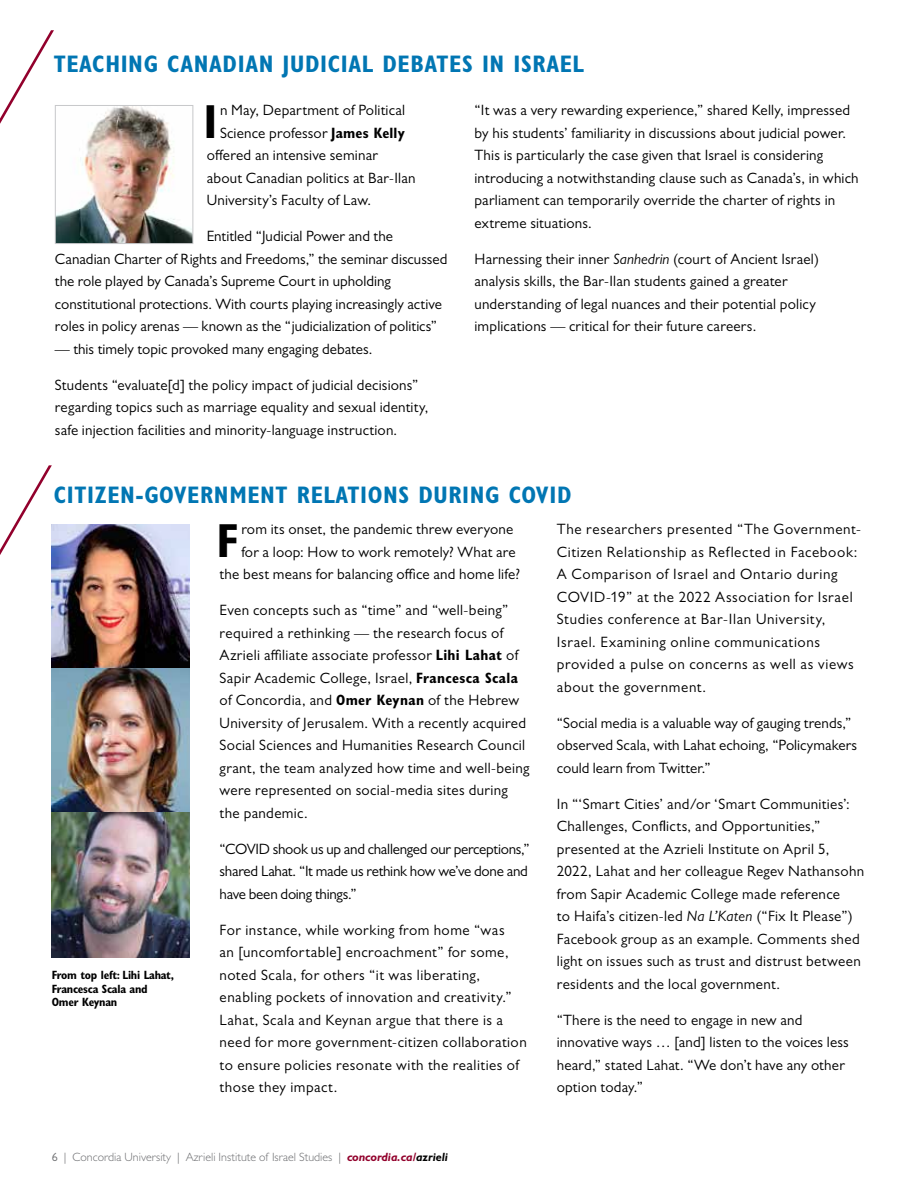
<style>
.page{position:relative;width:918px;height:1188px;background:#fff}
.page>*{position:absolute;margin:0;border:0;box-sizing:border-box;transform-origin:0 0}
.t1{font:700 condensed 48px "Gill Sans MT Pro";color:#000}
.t2{font:700 condensed 24px "Gill Sans MT Pro";letter-spacing:.025em;color:#0176b3}
.t3{font:15px/22.5px "Gill Sans MT Pro";letter-spacing:.015em;color:#000}
.t4{font:15px/22.5px "Gill Sans MT Pro";letter-spacing:.04em;color:#000}
.t5{font:15px/22.5px "Gill Sans MT Pro";letter-spacing:-.02em;color:#000}
.t6{font:300 12px "Gill Sans MT Pro";color:#6d6e71}
.t7{font:700 condensed 12px/13.5px "Gill Sans MT Pro";letter-spacing:-.02em;color:#000}
.s1{font-weight:700;font-stretch:condensed}
.s2{font-style:italic}
.s3{font-weight:400}
.s4{font-weight:700;font-style:italic;color:#92002c}
.s5{font-weight:700;font-style:italic;color:#000}
</style>
<div class="page">
<svg style="left:0;top:30px;width:55px;height:214px"></svg>
<svg style="left:0;top:465px;width:52px;height:279px"></svg>
<img style="left:52px;top:524px;width:137px;height:433px">
<img style="left:57px;top:107px;width:134px;height:135px">
<div style="left:55px;top:105px;width:138px;height:139px;border:1px solid #c7c8ca"></div>
<h2 class="t2" style="left:54px;top:49px;width:532px">TEACHING CANADIAN JUDICIAL DEBATES IN ISRAEL</h2>
<h1 class="t1" style="left:203px;top:93px;width:15px">I</h1>
<p class="t3" style="left:220px;top:99px;width:187px">n May, Department of Political</p>
<p class="t3" style="left:220px;top:121px;width:186px">Science professor <span class="s1">James Kelly</span></p>
<p class="t3" style="left:207px;top:144px;width:173px">offered an intensive seminar</p>
<p class="t3" style="left:207px;top:166px;width:210px">about Canadian politics at Bar-Ilan</p>
<p class="t3" style="left:207px;top:189px;width:166px">University’s Faculty of Law.</p>
<p class="t3" style="left:55px;top:225px;width:394px;text-indent:152px">Entitled “Judicial Power and the Canadian Charter of Rights and Freedoms,” the seminar discussed the role played by Canada’s Supreme Court in upholding constitutional protections. With courts playing increasingly active roles in policy arenas — known as the “judicialization of politics”</p>
<p class="t3" style="left:55px;top:337px;width:319px">— this timely topic provoked many engaging debates.</p>
<p class="t3" style="left:55px;top:373px;width:375px">Students “evaluate[d] the policy impact of judicial decisions” regarding topics such as marriage equality and sexual identity, safe injection facilities and minority-language instruction.</p>
<p class="t3" style="left:475px;top:99px;width:386px">“It was a very rewarding experience,” shared Kelly, impressed by his students’ familiarity in discussions about judicial power.<br>This is particularly the case given that Israel is considering introducing a notwithstanding clause such as Canada’s, in which parliament can temporarily override the charter of rights in extreme situations.</p>
<p class="t3" style="left:475px;top:247px;width:346px">Harnessing their inner <span class="s2">Sanhedrin</span> (court of Ancient Israel) analysis skills, the Bar-Ilan students gained a greater understanding of legal nuances and their potential policy implications — critical for their future careers.</p>
<h2 class="t2" style="left:54px;top:480px;width:519px">CITIZEN-GOVERNMENT RELATIONS DURING COVID</h2>
<p class="t7" style="left:52px;top:968px;width:124px">From top left: Lihi Lahat,<br>Francesca Scala and<br>Omer Keynan</p>
<h1 class="t1" style="left:216px;top:512px;width:23px">F</h1>
<p class="t3" style="left:241px;top:518px;width:273px">rom its onset, the pandemic threw everyone</p>
<p class="t3" style="left:241px;top:540px;width:276px">for a loop: How to work remotely? What are</p>
<p class="t3" style="left:220px;top:563px;width:302px">the best means for balancing office and home life?</p>
<p class="t3" style="left:220px;top:599px;width:312px">Even concepts such as “time” and “well-being” required a rethinking — the research focus of Azrieli affiliate associate professor <span class="s1">Lihi Lahat</span> of Sapir Academic College, Israel, <span class="s1">Francesca Scala </span>of Concordia, and <span class="s1">Omer Keynan</span> of the Hebrew University of Jerusalem. With a recently acquired Social Sciences and Humanities Research Council grant, the team analyzed how time and well-being were represented on social-media sites during the pandemic.</p>
<p class="t5" style="left:220px;top:837px;width:312px">“COVID shook us up and challenged our perceptions,” shared Lahat. “It made us rethink how we’ve done and have been doing things.”</p>
<p class="t3" style="left:220px;top:918px;width:309px">For instance, while working from home “was<br>an [uncomfortable] encroachment” for some, noted Scala, for others “it was liberating, enabling pockets of innovation and creativity.” Lahat, Scala and Keynan argue that there is a need for more government-citizen collaboration to ensure policies resonate with the realities of those they impact.</p>
<p class="t6" style="left:52px;top:1150px;width:398px"><span class="s3">6</span> | Concordia University | Azrieli Institute of Israel Studies | <span class="s4">concordia.ca/</span><span class="s5">azrieli</span></p>
<p class="t4" style="left:557px;top:518px;width:306px">The researchers presented “The Government-Citizen Relationship as Reflected in Facebook:<br>A Comparison of Israel and Ontario during COVID-19” at the 2022 Association for Israel Studies conference at Bar-Ilan University, Israel. Examining online communications provided a pulse on concerns as well as views about the government.</p>
<p class="t3" style="left:557px;top:711px;width:302px">“Social media is a valuable way of gauging trends,” observed Scala, with Lahat echoing, “Policymakers could learn from Twitter.”</p>
<p class="t3" style="left:557px;top:792px;width:309px">In “‘Smart Cities’ and/or ‘Smart Communities’:<br>Challenges, Conflicts, and Opportunities,” presented at the Azrieli Institute on April 5, 2022, Lahat and her colleague Regev Nathansohn from Sapir Academic College made reference<br>to Haifa’s citizen-led <span class="s2">Na L’Katen</span> (“Fix It Please”)<br>Facebook group as an example. Comments shed light on issues such as trust and distrust between residents and the local government.</p>
<p class="t3" style="left:557px;top:1008px;width:294px">“There is the need to engage in new and innovative ways … [and] listen to the voices less heard,” stated Lahat. “We don’t have any other option today.”</p>
</div>
